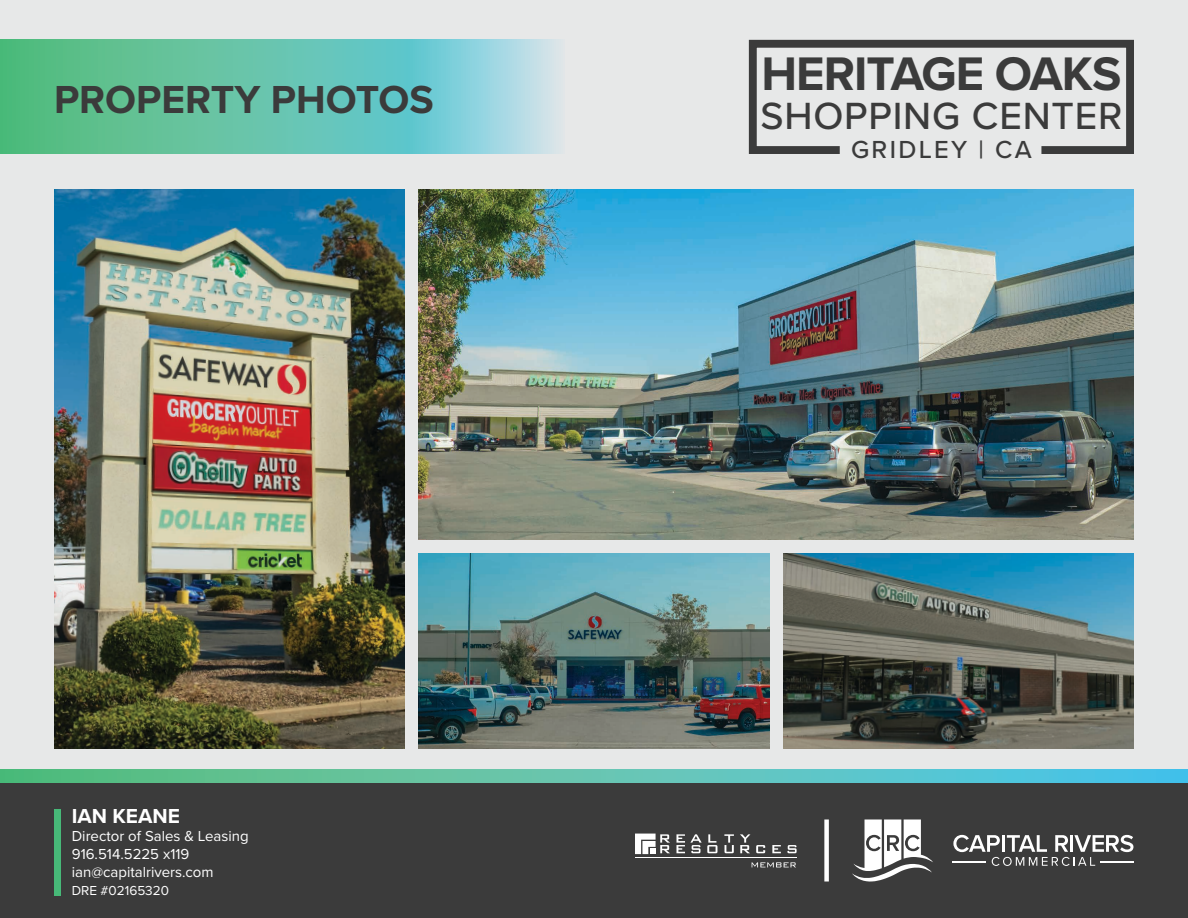
<style>
.page{position:relative;width:1188px;height:918px;background:#fff}
.page>*{position:absolute;margin:0;border:0;box-sizing:border-box;transform-origin:0 0}
.t1{font:700 48.75px "Proxima Nova";letter-spacing:-.02em;color:#3b3b3b}
.t2{font:700 40.5px "Proxima Nova";color:#3b3b3b}
.t3{font:500 39.3px "Proxima Nova";letter-spacing:.02em;color:#3b3b3b}
.t4{font:500 25.65px "Proxima Nova";letter-spacing:.09em;color:#3b3b3b}
.t5{font:700 21px "Proxima Nova";color:#fff}
.t6{font:15px "Proxima Nova";color:#fff}
.t7{font:13.5px "Proxima Nova";color:#fff}
</style>
<div class="page">
<div style="left:0;top:0;width:1188px;height:828px;background:#e7e8e8"></div>
<svg style="left:0;top:40px;width:559px;height:113px;background:#6fc7b2"></svg>
<img style="left:418px;top:189px;width:716px;height:351px">
<img style="left:54px;top:189px;width:351px;height:560px">
<img style="left:418px;top:553px;width:352px;height:196px">
<img style="left:783px;top:553px;width:351px;height:196px">
<div style="left:0;top:783px;width:1188px;height:135px;background:#3b3b3b"></div>
<svg style="left:0;top:770px;width:1188px;height:13px;background:#5bc2b2"></svg>
<div style="left:54px;top:809px;width:7px;height:86px;background:#47b978"></div>
<svg style="left:756px;top:845px;width:9px;height:8px"></svg>
<svg style="left:772px;top:845px;width:9px;height:8px"></svg>
<svg style="left:787px;top:845px;width:10px;height:8px"></svg>
<svg style="left:635px;top:834px;width:35px;height:20px"></svg>
<svg style="left:676px;top:834px;width:41px;height:19px"></svg>
<svg style="left:724px;top:834px;width:10px;height:19px"></svg>
<svg style="left:740px;top:834px;width:10px;height:19px"></svg>
<hr style="left:635px;top:858px;width:162px;height:1px;background:#fff">
<svg style="left:752px;top:862px;width:44px;height:5px"></svg>
<svg style="left:953px;top:835px;width:180px;height:31px"></svg>
<hr style="left:1101px;top:861px;width:33px;height:1px;background:#fff">
<svg style="left:852px;top:819px;width:81px;height:63px"></svg>
<div style="left:824px;top:819px;width:5px;height:63px;background:#fff"></div>
<svg style="left:748px;top:39px;width:386px;height:115px"></svg>
<p class="t2" style="left:54px;top:69px;width:381px">PROPERTY PHOTOS</p>
<p class="t5" style="left:72px;top:800px;width:110px">IAN KEANE</p>
<p class="t6" style="left:72px;top:825px;width:178px">Director of Sales &amp; Leasing</p>
<p class="t6" style="left:72px;top:843px;width:119px">916.514.5225 x119</p>
<p class="t6" style="left:72px;top:861px;width:143px">ian@capitalrivers.com</p>
<p class="t7" style="left:72px;top:880px;width:99px">DRE #02165320</p>
<p class="t1" style="left:762px;top:37px;width:361px">HERITAGE OAKS</p>
<p class="t3" style="left:760px;top:87px;width:364px">SHOPPING CENTER</p>
<p class="t4" style="left:851px;top:131px;width:182px">GRIDLEY | CA</p>
</div>
